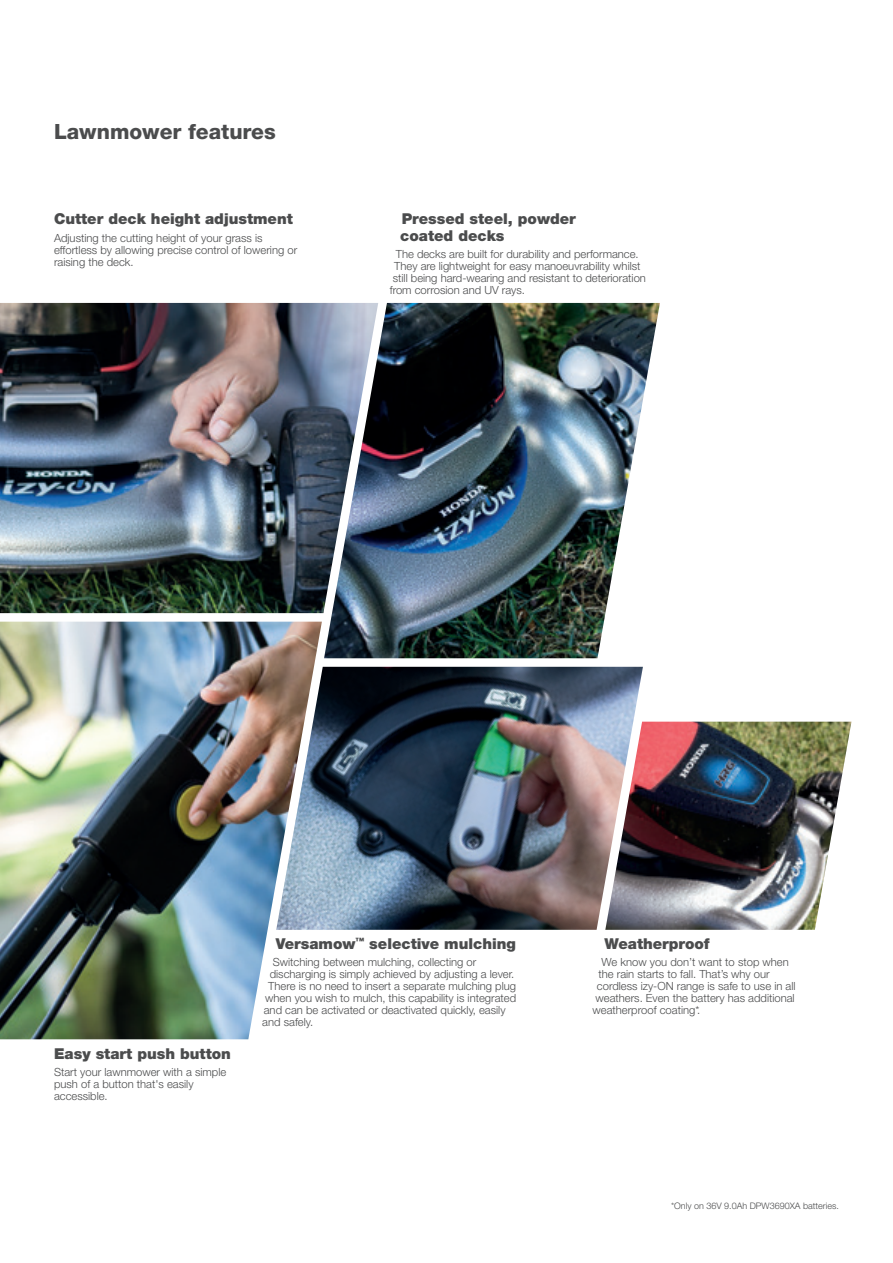
<style>
.page{position:relative;width:893px;height:1263px;background:#fff}
.page>*{position:absolute;margin:0;border:0;box-sizing:border-box;transform-origin:0 0}
.t1{font:800 21px "Helvetica Neue LT Std";color:#4b4c4d}
.t2{font:900 15px/16.5px "Helvetica Neue LT Std";color:#4b4c4d}
.t3{font:300 11.25px/12px "Helvetica Neue LT Std";color:#4b4c4d}
.t4{font:300 9px "Helvetica Neue LT Std";color:#4b4c4d}
</style>
<div class="page">
<img style="left:643px;top:722px;width:208px;height:208px">
<img style="left:0;top:303px;width:324px;height:310px">
<img style="left:324px;top:303px;width:336px;height:355px">
<img style="left:322px;top:667px;width:321px;height:263px">
<img style="left:0;top:622px;width:322px;height:417px">
<h1 class="t1" style="left:54px;top:119px;width:223px">Lawnmower features</h1>
<h2 class="t2" style="left:54px;top:211px;width:240px">Cutter deck height adjustment</h2>
<p class="t3" style="left:54px;top:231px;width:245px">Adjusting the cutting height of your grass is effortless by allowing precise control of lowering or raising the deck.</p>
<h2 class="t2" style="left:400px;top:211px;width:177px">Pressed steel, powder coated decks</h2>
<p class="t3" style="left:396px;top:248px;width:244px">The decks are built for durability and performance.</p>
<p class="t3" style="left:394px;top:260px;width:248px">They are lightweight for easy manoeuvrability whilst</p>
<p class="t3" style="left:393px;top:272px;width:255px">still being hard-wearing and resistant to deterioration</p>
<p class="t3" style="left:390px;top:284px;width:137px">from corrosion and UV rays.</p>
<h2 class="t2" style="left:54px;top:1045px;width:178px">Easy start push button</h2>
<p class="t3" style="left:54px;top:1065px;width:174px">Start your lawnmower with a simple push of a button that's easily accessible.</p>
<h2 class="t2" style="left:276px;top:935px;width:242px">Versamow<sup>™</sup> selective mulching</h2>
<p class="t3" style="left:273px;top:956px;width:205px">Switching between mulching, collecting or</p>
<p class="t3" style="left:270px;top:968px;width:246px">discharging is simply achieved by adjusting a lever.</p>
<p class="t3" style="left:268px;top:980px;width:249px">There is no need to insert a separate mulching plug</p>
<p class="t3" style="left:265px;top:992px;width:252px">when you wish to mulch, this capability is integrated</p>
<p class="t3" style="left:264px;top:1004px;width:243px">and can be activated or deactivated quickly, easily</p>
<p class="t3" style="left:262px;top:1016px;width:52px">and safely.</p>
<h2 class="t2" style="left:604px;top:935px;width:107px">Weatherproof</h2>
<p class="t3" style="left:601px;top:956px;width:189px">We know you don’t want to stop when</p>
<p class="t3" style="left:598px;top:968px;width:173px">the rain starts to fall. That’s why our</p>
<p class="t3" style="left:597px;top:980px;width:200px">cordless izy-ON range is safe to use in all</p>
<p class="t3" style="left:595px;top:992px;width:201px">weathers. Even the battery has additional</p>
<p class="t3" style="left:592px;top:1004px;width:109px">weatherproof coating*.</p>
<p class="t4" style="left:671px;top:1200px;width:169px">*Only on 36V 9.0Ah DPW3690XA batteries.</p>
</div>
